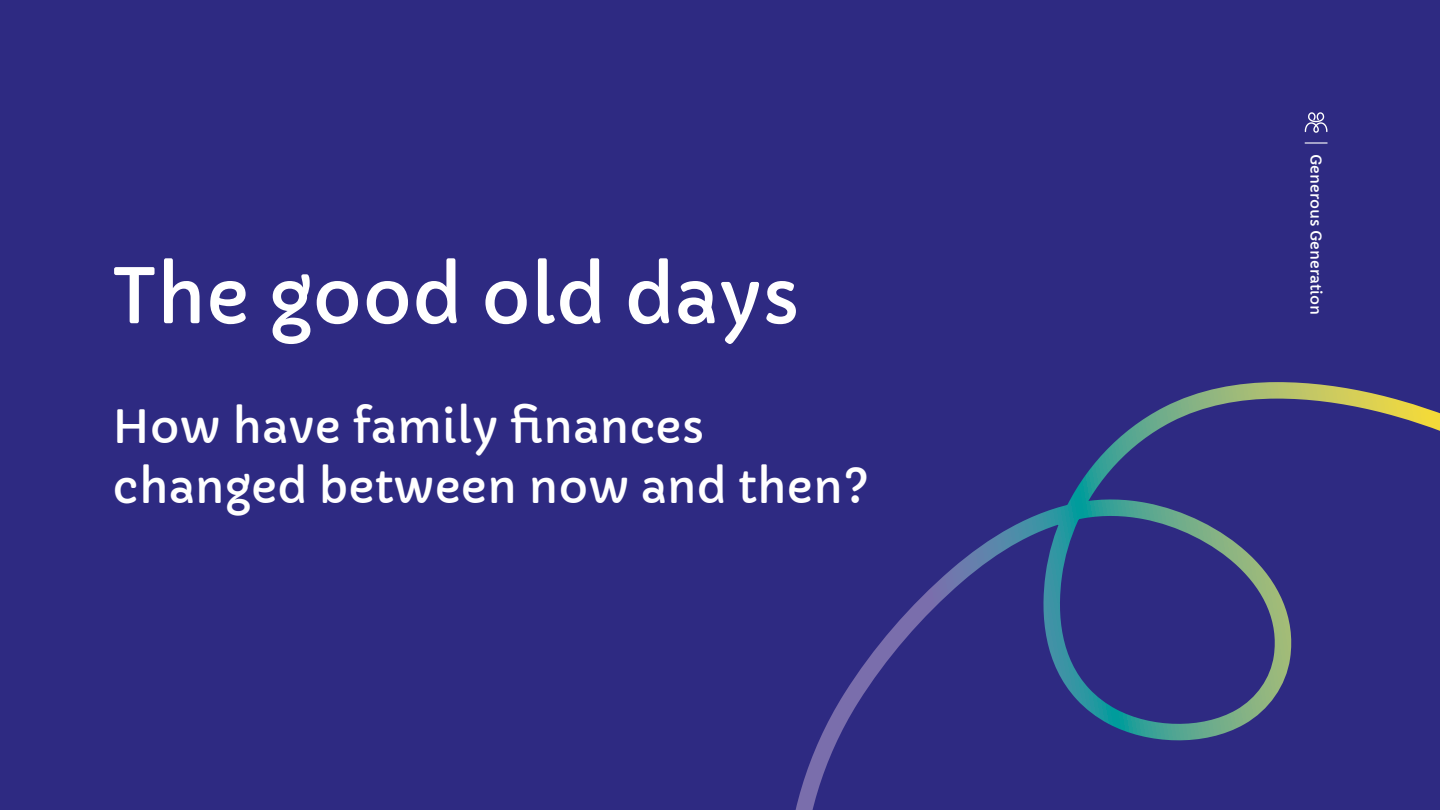
<style>
.page{position:relative;width:1440px;height:810px;background:#2e2a82}
.page>*{position:absolute;margin:0;border:0;box-sizing:border-box;transform-origin:0 0}
.t1{font:75px "Capriola";color:#fff}
.t2{font:45px/60px "Capriola";color:#fff}
.t3{font:15px "Capriola";color:#fff}
</style>
<div class="page">
<svg style="left:795px;top:382px;width:645px;height:428px"></svg>
<svg style="left:1305px;top:112px;width:22px;height:21px"></svg>
<hr style="left:1305px;top:142px;width:23px;height:2px;background:#fff">
<h1 class="t1" style="left:112px;top:250px;width:689px">The good old days</h1>
<p class="t2" style="left:112px;top:398px;width:758px">How have family finances changed between now and then?</p>
<p class="t3" style="left:1325px;top:154px;width:163px;rotate:90deg">Generous Generation</p>
</div>
